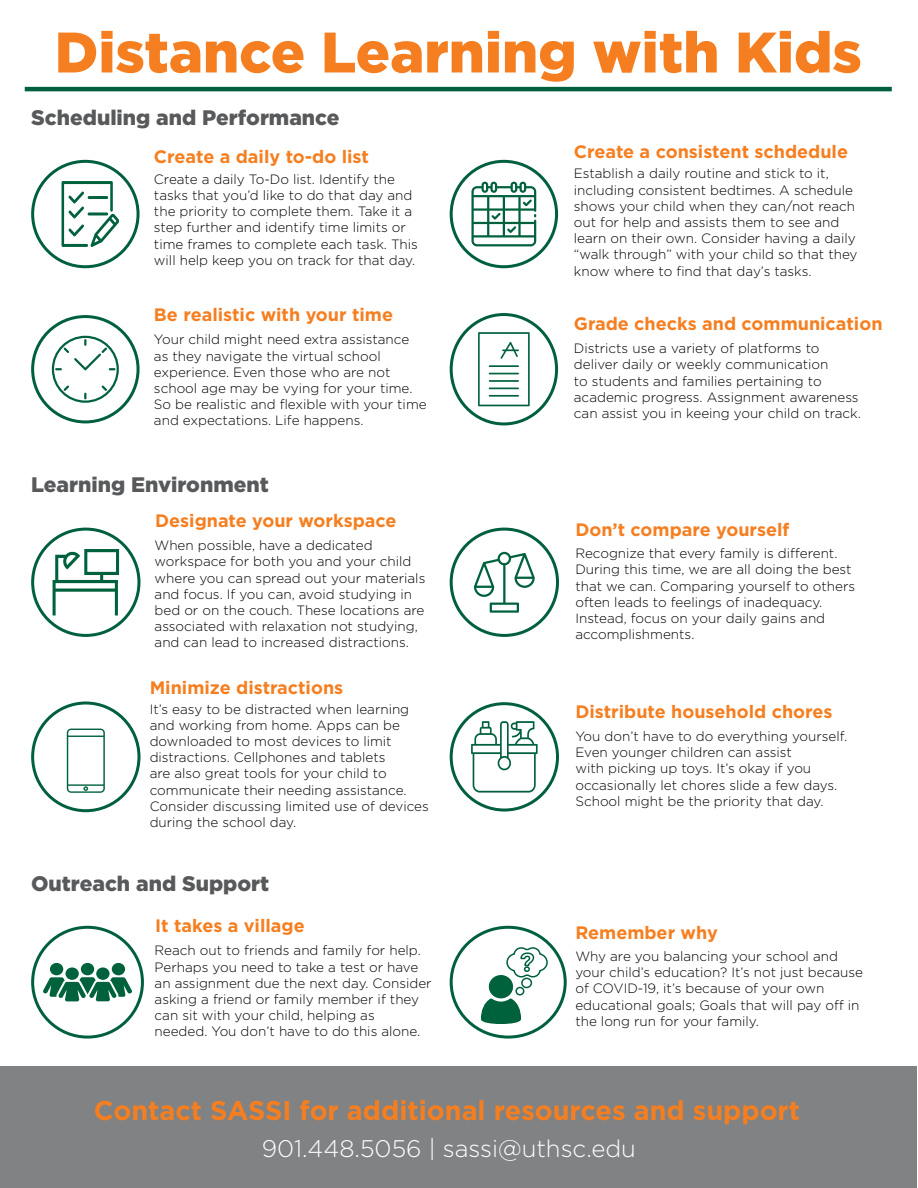
<style>
.page{position:relative;width:918px;height:1188px;background:#fff}
.page>*{position:absolute;margin:0;border:0;box-sizing:border-box;transform-origin:0 0}
.t1{font:900 57px "Gotham";color:#f57f20}
.t2{font:700 27px "Gotham";color:#f57f20}
.t3{font:300 24px "Gotham";color:#fff}
.t4{font:900 21px "Gotham";color:#58595b}
.t5{font:700 18px "Gotham";color:#f57f20}
.t6{font:300 13.5px/16.2px "Gotham";color:#000}
</style>
<div class="page">
<div style="left:0;top:1066px;width:917px;height:122px;background:#818284"></div>
<svg style="left:480px;top:947px;width:69px;height:78px"></svg>
<div style="left:450px;top:926px;width:117px;height:113px;border:3px solid #00603d;border-radius:50%"></div>
<div style="left:81px;top:963px;width:13px;height:12px;background:#00613d;border-radius:50%"></div>
<div style="left:50px;top:963px;width:13px;height:12px;background:#00613d;border-radius:50%"></div>
<div style="left:112px;top:963px;width:13px;height:12px;background:#00613d;border-radius:50%"></div>
<div style="left:66px;top:967px;width:13px;height:13px;background:#00613d;border-radius:50%"></div>
<div style="left:96px;top:967px;width:14px;height:13px;background:#00613d;border-radius:50%"></div>
<svg style="left:43px;top:977px;width:89px;height:24px"></svg>
<div style="left:31px;top:926px;width:113px;height:113px;border:3px solid #00603d;border-radius:50%"></div>
<svg style="left:67px;top:729px;width:38px;height:64px"></svg>
<div style="left:31px;top:702px;width:109px;height:110px;border:3px solid #00603d;border-radius:50%"></div>
<svg style="left:53px;top:549px;width:66px;height:66px"></svg>
<div style="left:31px;top:528px;width:109px;height:109px;border:3px solid #00603d;border-radius:50%"></div>
<svg style="left:474px;top:552px;width:61px;height:61px"></svg>
<div style="left:450px;top:528px;width:109px;height:109px;border:3px solid #00603d;border-radius:50%"></div>
<svg style="left:471px;top:721px;width:67px;height:72px"></svg>
<div style="left:450px;top:702px;width:109px;height:110px;border:3px solid #00603d;border-radius:50%"></div>
<svg style="left:52px;top:336px;width:67px;height:67px"></svg>
<div style="left:31px;top:315px;width:109px;height:108px;border:3px solid #00603d;border-radius:50%"></div>
<svg style="left:478px;top:332px;width:52px;height:74px"></svg>
<hr style="left:489px;top:365px;width:30px;height:2px;background:#00613d">
<hr style="left:489px;top:373px;width:30px;height:1px;background:#00613d">
<hr style="left:489px;top:380px;width:30px;height:2px;background:#00613d">
<hr style="left:489px;top:388px;width:30px;height:1px;background:#00613d">
<hr style="left:489px;top:395px;width:30px;height:2px;background:#00613d">
<div style="left:450px;top:313px;width:108px;height:112px;border:3px solid #00603d;border-radius:50%"></div>
<svg style="left:471px;top:182px;width:65px;height:64px"></svg>
<div style="left:450px;top:160px;width:108px;height:108px;border:3px solid #00603d;border-radius:50%"></div>
<svg style="left:62px;top:181px;width:57px;height:66px"></svg>
<div style="left:31px;top:160px;width:109px;height:108px;border:3px solid #00603d;border-radius:50%"></div>
<hr style="left:25px;top:87px;width:867px;height:4px;background:#00603d">
<h1 class="t1" style="left:55px;top:13px;width:809px">Distance Learning with Kids</h1>
<h3 class="t4" style="left:31px;top:103px;width:310px">Scheduling and Performance</h3>
<h3 class="t5" style="left:154px;top:144px;width:216px">Create a daily to-do list</h3>
<p class="t6" style="left:154px;top:171px;width:265px">Create a daily To-Do list. Identify the tasks that you’d like to do that day and the priority to complete them. Take it a step further and identify time limits or time frames to complete each task. This will help keep you on track for that day.</p>
<h3 class="t5" style="left:154px;top:302px;width:241px">Be realistic with your time</h3>
<p class="t6" style="left:154px;top:331px;width:274px">Your child might need extra assistance as they navigate the virtual school experience. Even those who are not school age may be vying for your time.<br>So be realistic and flexible with your time and expectations. Life happens.</p>
<h3 class="t4" style="left:31px;top:470px;width:239px">Learning Environment</h3>
<h3 class="t5" style="left:155px;top:508px;width:243px">Designate your workspace</h3>
<p class="t6" style="left:155px;top:537px;width:272px">When possible, have a dedicated workspace for both you and your child where you can spread out your materials and focus. If you can, avoid studying in bed or on the couch. These locations are associated with relaxation not studying, and can lead to increased distractions.</p>
<h3 class="t5" style="left:150px;top:676px;width:195px">Minimize distractions</h3>
<p class="t6" style="left:150px;top:700px;width:281px">It’s easy to be distracted when learning and working from home. Apps can be downloaded to most devices to limit distractions. Cellphones and tablets<br>are also great tools for your child to communicate their needing assistance.<br>Consider discussing limited use of devices during the school day.</p>
<h3 class="t4" style="left:31px;top:869px;width:240px">Outreach and Support</h3>
<h3 class="t5" style="left:155px;top:914px;width:151px">It takes a village</h3>
<p class="t6" style="left:155px;top:942px;width:279px">Reach out to friends and family for help.<br>Perhaps you need to take a test or have an assignment due the next day. Consider asking a friend or family member if they can sit with your child, helping as<br>needed. You don’t have to do this alone.</p>
<h3 class="t5" style="left:574px;top:140px;width:276px">Create a consistent schdedule</h3>
<p class="t6" style="left:574px;top:165px;width:285px">Establish a daily routine and stick to it, including consistent bedtimes. A schedule shows your child when they can/not reach out for help and assists them to see and learn on their own. Consider having a daily “walk through” with your child so that they know where to find that day’s tasks.</p>
<h3 class="t5" style="left:574px;top:311px;width:310px">Grade checks and communication</h3>
<p class="t6" style="left:574px;top:340px;width:289px">Districts use a variety of platforms to deliver daily or weekly communication<br>to students and families pertaining to academic progress. Assignment awareness can assist you in keeing your child on track.</p>
<h3 class="t5" style="left:575px;top:517px;width:216px">Don’t compare yourself</h3>
<p class="t6" style="left:575px;top:545px;width:281px">Recognize that every family is different.<br>During this time, we are all doing the best that we can. Comparing yourself to others often leads to feelings of inadequacy.<br>Instead, focus on your daily gains and accomplishments.</p>
<h3 class="t5" style="left:575px;top:699px;width:259px">Distribute household chores</h3>
<p class="t6" style="left:575px;top:728px;width:273px">You don’t have to do everything yourself.<br>Even younger children can assist<br>with picking up toys. It’s okay if you occasionally let chores slide a few days.<br>School might be the priority that day.</p>
<h3 class="t5" style="left:575px;top:920px;width:144px">Remember why</h3>
<p class="t6" style="left:575px;top:948px;width:289px">Why are you balancing your school and your child’s education? It’s not just because of COVID-19, it’s because of your own educational goals; Goals that will pay off in the long run for your family.</p>
<h2 class="t2" style="left:94px;top:1093px;width:708px">Contact SASSI for additional resources and support</h2>
<h3 class="t3" style="left:262px;top:1133px;width:376px">901.448.5056 | sassi@uthsc.edu</h3>
</div>
